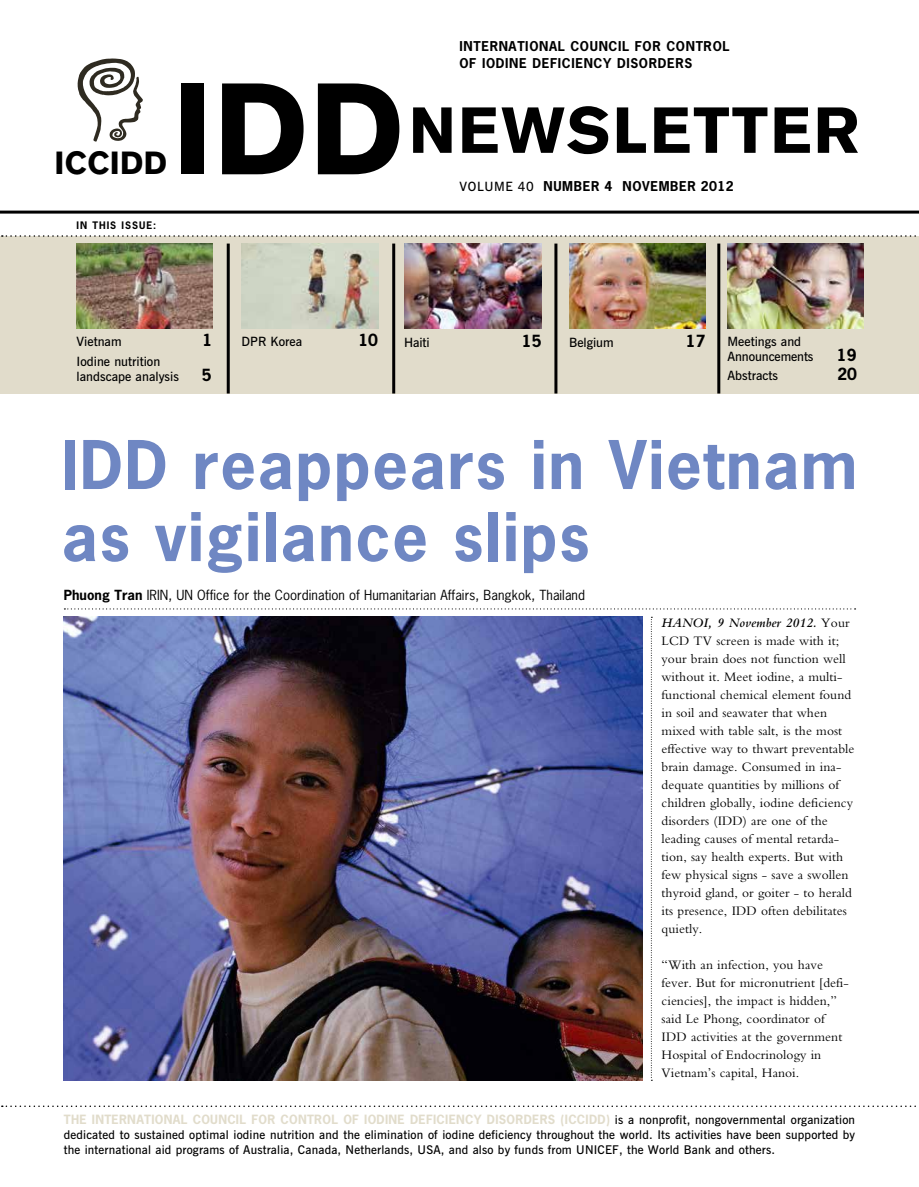
<style>
.page{position:relative;width:919px;height:1187px;background:#fff}
.page>*{position:absolute;margin:0;border:0;box-sizing:border-box;transform-origin:0 0}
.t1{font:900 63.75px "Akzidenz Grotesk";letter-spacing:.03em;color:#000}
.t2{font:700 63px/72px "News Gothic";letter-spacing:.025em;color:#6f87c3}
.t3{font:900 31.5px "Akzidenz Grotesk";letter-spacing:.01em;color:#000}
.t4{font:700 15.75px "News Gothic";color:#000}
.t5{font:13.5px/18px "Bembo";letter-spacing:.005em;color:#000}
.t6{font:13.2px "News Gothic";letter-spacing:.005em;color:#000}
.t7{font:600 12.75px/15px "News Gothic BT";color:#000}
.t8{font:700 12.75px/16.5px "News Gothic";letter-spacing:.05em;color:#000}
.t9{font:600 12px/15px "News Gothic BT";letter-spacing:.015em;color:#000}
.t10{font:700 12px "News Gothic";letter-spacing:.025em;color:#e1dccb}
.t11{font:700 9.75px "News Gothic";letter-spacing:.1em;color:#000}
.s1{font-size:127.5px}
.s2{font-family:"News Gothic BT";font-weight:600}
.s3{font-weight:700}
.s4{font-weight:600;font-style:italic}
.s5{font-family:"News Gothic BT";font-weight:600;color:#000}
</style>
<div class="page">
<svg style="left:2px;top:1105px;width:914px;height:1px"></svg>
<img style="left:64px;top:617px;width:578px;height:463px">
<svg style="left:78px;top:58px;width:65px;height:84px"></svg>
<hr style="left:0;top:210px;width:918px;height:3px;background:#000">
<div style="left:0;top:236px;width:918px;height:157px;background:#e1dccb"></div>
<hr style="left:392px;top:243px;width:3px;height:150px;background:#000">
<hr style="left:554px;top:243px;width:3px;height:150px;background:#000">
<img style="left:404px;top:243px;width:137px;height:85px">
<hr style="left:717px;top:243px;width:3px;height:150px;background:#000">
<img style="left:569px;top:243px;width:136px;height:85px">
<hr style="left:227px;top:243px;width:3px;height:150px;background:#000">
<svg style="left:2px;top:235px;width:917px;height:2px"></svg>
<svg style="left:64px;top:608px;width:791px;height:1px"></svg>
<svg style="left:651px;top:617px;width:1px;height:463px"></svg>
<img style="left:77px;top:243px;width:136px;height:85px">
<img style="left:241px;top:243px;width:137px;height:85px">
<img style="left:727px;top:243px;width:136px;height:85px">
<h3 class="t3" style="left:55px;top:144px;width:114px">ICCIDD</h3>
<p class="t11" style="left:77px;top:219px;width:81px">IN THIS ISSUE:</p>
<p class="t8" style="left:459px;top:38px;width:271px">INTERNATIONAL COUNCIL FOR CONTROL<br>OF IODINE DEFICIENCY DISORDERS</p>
<h1 class="t1" style="left:172px;top:92px;width:688px"><span class="s1">IDD</span>NEWSLETTER</h1>
<p class="t8" style="left:459px;top:178px;width:276px"><span class="s2">VOLUME 40</span> NUMBER 4 NOVEMBER 2012</p>
<p class="t7" style="left:241px;top:334px;width:62px">DPR Korea</p>
<p class="t4" style="left:358px;top:330px;width:21px">10</p>
<p class="t7" style="left:77px;top:334px;width:47px">Vietnam</p>
<p class="t4" style="left:202px;top:330px;width:11px">1</p>
<p class="t7" style="left:569px;top:334px;width:46px">Belgium</p>
<p class="t4" style="left:685px;top:330px;width:21px">17</p>
<p class="t7" style="left:77px;top:354px;width:104px">Iodine nutrition landscape analysis</p>
<p class="t4" style="left:202px;top:364px;width:11px">5</p>
<p class="t7" style="left:404px;top:334px;width:27px">Haiti</p>
<p class="t4" style="left:522px;top:330px;width:21px">15</p>
<p class="t7" style="left:727px;top:334px;width:87px">Meetings and<br>Announcements</p>
<p class="t4" style="left:836px;top:344px;width:21px">19</p>
<p class="t7" style="left:727px;top:368px;width:52px">Abstracts</p>
<p class="t4" style="left:837px;top:364px;width:21px">20</p>
<h2 class="t2" style="left:62px;top:428px;width:796px">IDD reappears in Vietnam as vigilance slips</h2>
<p class="t6" style="left:64px;top:586px;width:522px"><span class="s3">Phuong Tran</span> IRIN, UN Office for the Coordination of Humanitarian Affairs, Bangkok, Thailand</p>
<p class="t5" style="left:661px;top:613px;width:194px"><span class="s4">HANOI, 9 November 2012.</span> Your<br>LCD TV screen is made with it; your brain does not function well without it. Meet iodine, a multi&shy;functional chemical element found in soil and seawater that when mixed with table salt, is the most effective way to thwart preventable brain damage. Consumed in ina&shy;dequate quantities by millions of children globally, iodine deficiency disorders (IDD) are one of the leading causes of mental retarda&shy;tion, say health experts. But with few physical signs - save a swollen thyroid gland, or goiter - to herald its presence, IDD often debilitates quietly.</p>
<p class="t5" style="left:661px;top:955px;width:189px">“With an infection, you have fever. But for micronutrient [defi&shy;ciencies], the impact is hidden,” said Le Phong, coordinator of<br>IDD activities at the government<br>Hospital of Endocrinology in<br>Vietnam’s capital, Hanoi.</p>
<p class="t10" style="left:64px;top:1111px;width:792px">THE INTERNATIONAL COUNCIL FOR CONTROL OF IODINE DEFICIENCY DISORDERS (ICCIDD) <span class="s5">is a nonprofit, nongovernmental organization</span></p>
<p class="t9" style="left:64px;top:1127px;width:792px">dedicated to sustained optimal iodine nutrition and the elimination of iodine deficiency throughout the world. Its activities have been supported by the international aid programs of Australia, Canada, Netherlands, USA, and also by funds from UNICEF, the World Bank and others.</p>
</div>
